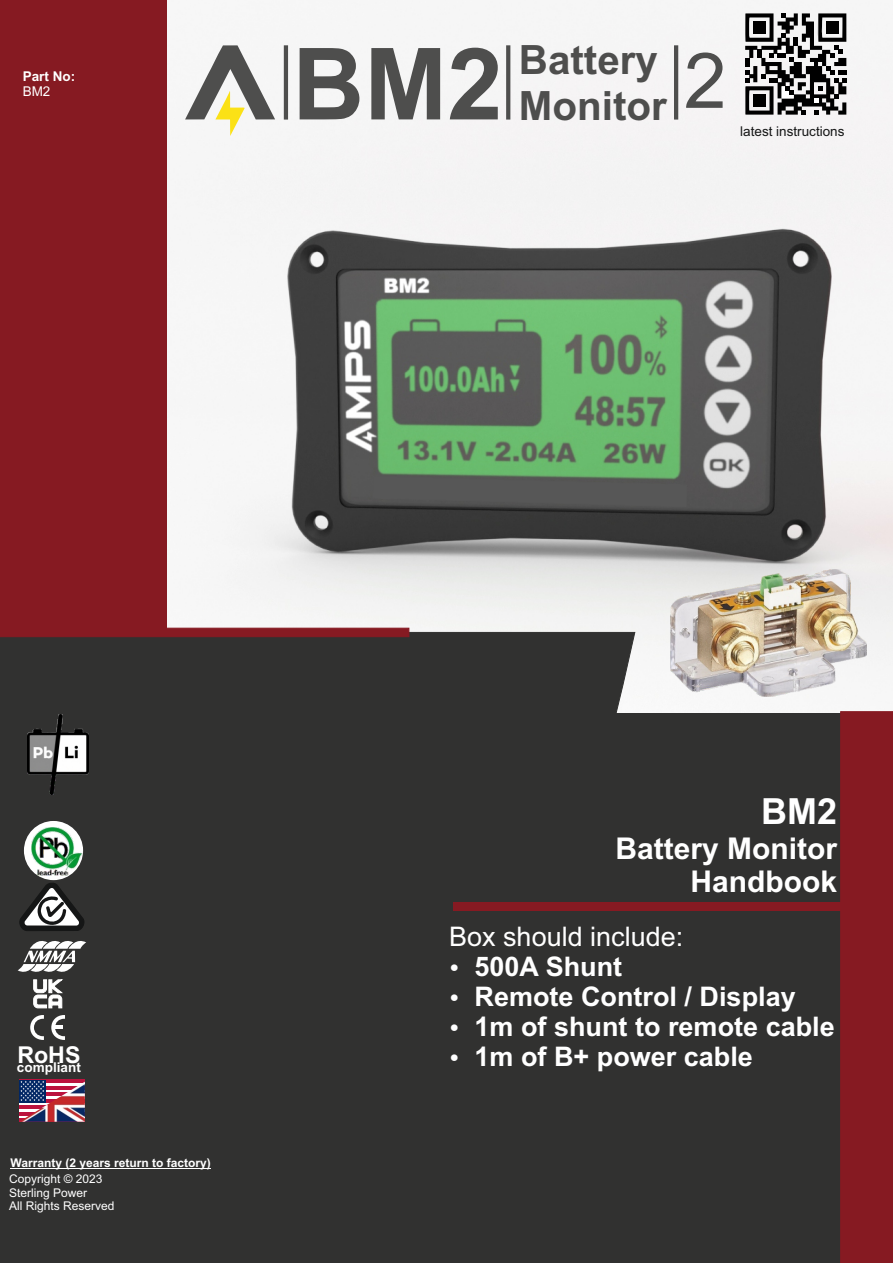
<style>
.page{position:relative;width:893px;height:1263px;background:#fff}
.page>*{position:absolute;margin:0;border:0;box-sizing:border-box;transform-origin:0 0}
.t1{font:700 99.6px "Arial";color:#4e4e4d}
.t2{font:700 40.35px/45.2px "Arial";color:#4e4e4d}
.t3{font:700 36px "Arial";color:#fff}
.t4{font:700 30px/33.5px "Arial";color:#fff;text-align:right}
.t5{font:700 27px/30.2px "Arial";color:#fff}
.t6{font:27px "Arial";color:#fff}
.t7{font:700 23.25px "Arial";color:#fff}
.t8{font:13.5px "Arial";color:#151616}
.t9{font:700 13.5px "Arial";color:#fff}
.t10{font:13.5px "Arial";color:#fff}
.t11{font:12px/13.4px "Arial";color:#fff}
.t12{font:700 12px "Arial";color:#fff}
</style>
<div class="page">
<img style="left:166px;top:0;width:727px;height:713px">
<div style="left:0;top:632px;width:635px;height:81px;background:#313130"></div>
<div style="left:0;top:0;width:166px;height:628px;background:#861a22"></div>
<div style="left:0;top:713px;width:892px;height:550px;background:#313130"></div>
<div style="left:841px;top:712px;width:52px;height:551px;background:#861a22"></div>
<div style="left:0;top:628px;width:409px;height:9px;background:#861a22"></div>
<hr style="left:19px;top:1080px;width:66px;height:3px;background:#bb133e">
<div style="left:19px;top:1080px;width:26px;height:22px;background:#002664"></div>
<svg style="left:20px;top:1081px;width:24px;height:1px"></svg>
<img style="left:19px;top:1082px;width:66px;height:40px">
<hr style="left:11px;top:1168px;width:200px;height:1px;background:#fff">
<svg style="left:30px;top:1015px;width:14px;height:25px"></svg>
<svg style="left:51px;top:1015px;width:14px;height:25px"></svg>
<div style="left:24px;top:821px;width:59px;height:59px;background:#fff;border-radius:50%"></div>
<img style="left:32px;top:827px;width:50px;height:49px">
<svg style="left:19px;top:883px;width:66px;height:48px"></svg>
<div style="left:453px;top:902px;width:439px;height:9px;background:#861a22"></div>
<svg style="left:18px;top:941px;width:68px;height:67px"></svg>
<img style="left:28px;top:714px;width:60px;height:80px">
<img style="left:671px;top:570px;width:195px;height:126px">
<svg style="left:745px;top:13px;width:101px;height:103px"></svg>
<svg style="left:506px;top:45px;width:4px;height:75px"></svg>
<hr style="left:674px;top:45px;width:4px;height:75px;background:#4e4e4d">
<svg style="left:185px;top:45px;width:90px;height:91px"></svg>
<hr style="left:284px;top:45px;width:4px;height:75px;background:#4e4e4d">
<svg style="left:372px;top:475px;width:315px;height:33px;background:#555855"></svg>
<p class="t9" style="left:23px;top:72px;width:54px">Part No:</p>
<p class="t10" style="left:23px;top:87px;width:29px">BM2</p>
<h1 class="t1" style="left:292px;top:47px;width:212px">BM2</h1>
<h2 class="t2" style="left:519px;top:41px;width:209px">Battery<br>Monitor <sup>2</sup></h2>
<p class="t8" style="left:740px;top:126px;width:106px">latest instructions</p>
<p class="t7" style="left:17px;top:1046px;width:65px">RoHS</p>
<p class="t9" style="left:17px;top:1062px;width:65px">compliant</p>
<p class="t12" style="left:11px;top:1158px;width:202px">Warranty (2 years return to factory)</p>
<p class="t11" style="left:9px;top:1173px;width:107px">Copyright © 2023<br>Sterling Power<br>All Rights Reserved</p>
<h3 class="t3" style="left:761px;top:798px;width:77px">BM2</h3>
<p class="t4" style="left:615px;top:834px;width:223px">Battery Monitor<br>Handbook</p>
<p class="t6" style="left:449px;top:926px;width:236px">Box should include:</p>
<p class="t5" style="left:475px;top:954px;width:362px">500A Shunt<br>Remote Control / Display<br>1m of shunt to remote cable<br>1m of B+ power cable</p>
</div>
